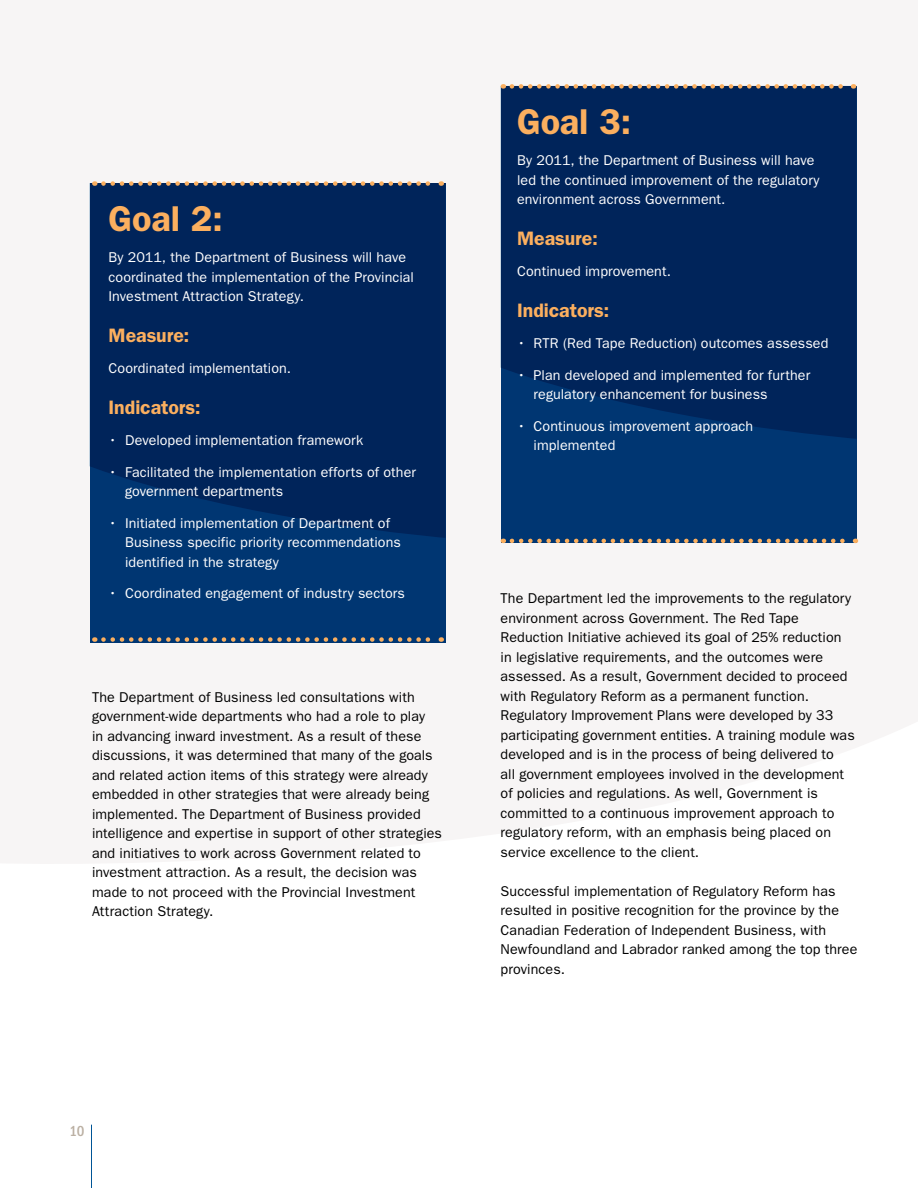
<style>
.page{position:relative;width:918px;height:1188px;background:#fff}
.page>*{position:absolute;margin:0;border:0;box-sizing:border-box;transform-origin:0 0}
.t1{font:600 36px "ITC Franklin Gothic Std";letter-spacing:-.005em;color:#fbaf5f}
.t2{font:600 19.5px "ITC Franklin Gothic Std";letter-spacing:-.005em;color:#fbaf5f}
.t3{font:500 condensed 15px "ITC Franklin Gothic Std";color:#bbb0a3}
.t4{font:14.25px/19.5px "ITC Franklin Gothic Std";letter-spacing:.005em;color:#000}
.t5{font:14.25px/19.5px "ITC Franklin Gothic Std";letter-spacing:.005em;color:#fff}
</style>
<div class="page">
<hr style="left:91px;top:1125px;width:1px;height:63px;background:#005596">
<div style="left:90px;top:183px;width:355px;height:459px;background:linear-gradient(to bottom,#001e52,#04366f)"></div>
<div style="left:501px;top:86px;width:355px;height:457px;background:linear-gradient(to bottom,#001e52,#03356f)"></div>
<svg style="left:103px;top:181px;width:339px;height:5px"></svg>
<svg style="left:103px;top:637px;width:339px;height:5px"></svg>
<svg style="left:512px;top:84px;width:342px;height:5px"></svg>
<svg style="left:512px;top:539px;width:344px;height:4px"></svg>
<h1 class="t1" style="left:109px;top:197px;width:116px">Goal 2:</h1>
<p class="t5" style="left:109px;top:248px;width:307px">By 2011, the Department of Business will have coordinated the implementation of the Provincial<br>Investment Attraction Strategy.</p>
<h2 class="t2" style="left:109px;top:324px;width:82px">Measure:</h2>
<p class="t5" style="left:109px;top:359px;width:184px">Coordinated implementation.</p>
<h2 class="t2" style="left:109px;top:396px;width:94px">Indicators:</h2>
<p class="t5" style="left:109px;top:431px;width:256px">• Developed implementation framework</p>
<p class="t5" style="left:125px;top:462px;width:292px;text-indent:-17px">• Facilitated the implementation efforts of other government departments</p>
<p class="t5" style="left:125px;top:513px;width:277px;text-indent:-17px">• Initiated implementation of Department of<br>Business specific priority recommendations identified in the strategy</p>
<p class="t5" style="left:109px;top:584px;width:298px">• Coordinated engagement of industry sectors</p>
<p class="t4" style="left:92px;top:687px;width:351px">The Department of Business led consultations with government-wide departments who had a role to play<br>in advancing inward investment. As a result of these discussions, it was determined that many of the goals and related action items of this strategy were already embedded in other strategies that were already being implemented. The Department of Business provided intelligence and expertise in support of other strategies and initiatives to work across Government related to investment attraction. As a result, the decision was made to not proceed with the Provincial Investment Attraction Strategy.</p>
<h1 class="t1" style="left:517px;top:100px;width:116px">Goal 3:</h1>
<p class="t5" style="left:517px;top:151px;width:304px">By 2011, the Department of Business will have led the continued improvement of the regulatory environment across Government.</p>
<h2 class="t2" style="left:517px;top:226px;width:82px">Measure:</h2>
<p class="t5" style="left:517px;top:262px;width:155px">Continued improvement.</p>
<h2 class="t2" style="left:517px;top:298px;width:94px">Indicators:</h2>
<p class="t5" style="left:517px;top:334px;width:313px">• RTR (Red Tape Reduction) outcomes assessed</p>
<p class="t5" style="left:534px;top:365px;width:278px;text-indent:-17px">• Plan developed and implemented for further regulatory enhancement for business</p>
<p class="t5" style="left:534px;top:416px;width:221px;text-indent:-17px">• Continuous improvement approach implemented</p>
<p class="t4" style="left:501px;top:589px;width:356px">The Department led the improvements to the regulatory environment across Government. The Red Tape Reduction Initiative achieved its goal of 25% reduction in legislative requirements, and the outcomes were assessed. As a result, Government decided to proceed with Regulatory Reform as a permanent function.<br>Regulatory Improvement Plans were developed by 33 participating government entities. A training module was developed and is in the process of being delivered to<br>all government employees involved in the development of policies and regulations. As well, Government is committed to a continuous improvement approach to regulatory reform, with an emphasis being placed on service excellence to the client.</p>
<p class="t4" style="left:501px;top:881px;width:358px">Successful implementation of Regulatory Reform has resulted in positive recognition for the province by the Canadian Federation of Independent Business, with Newfoundland and Labrador ranked among the top three provinces.</p>
<p class="t3" style="left:70px;top:1122px;width:16px">10</p>
</div>
